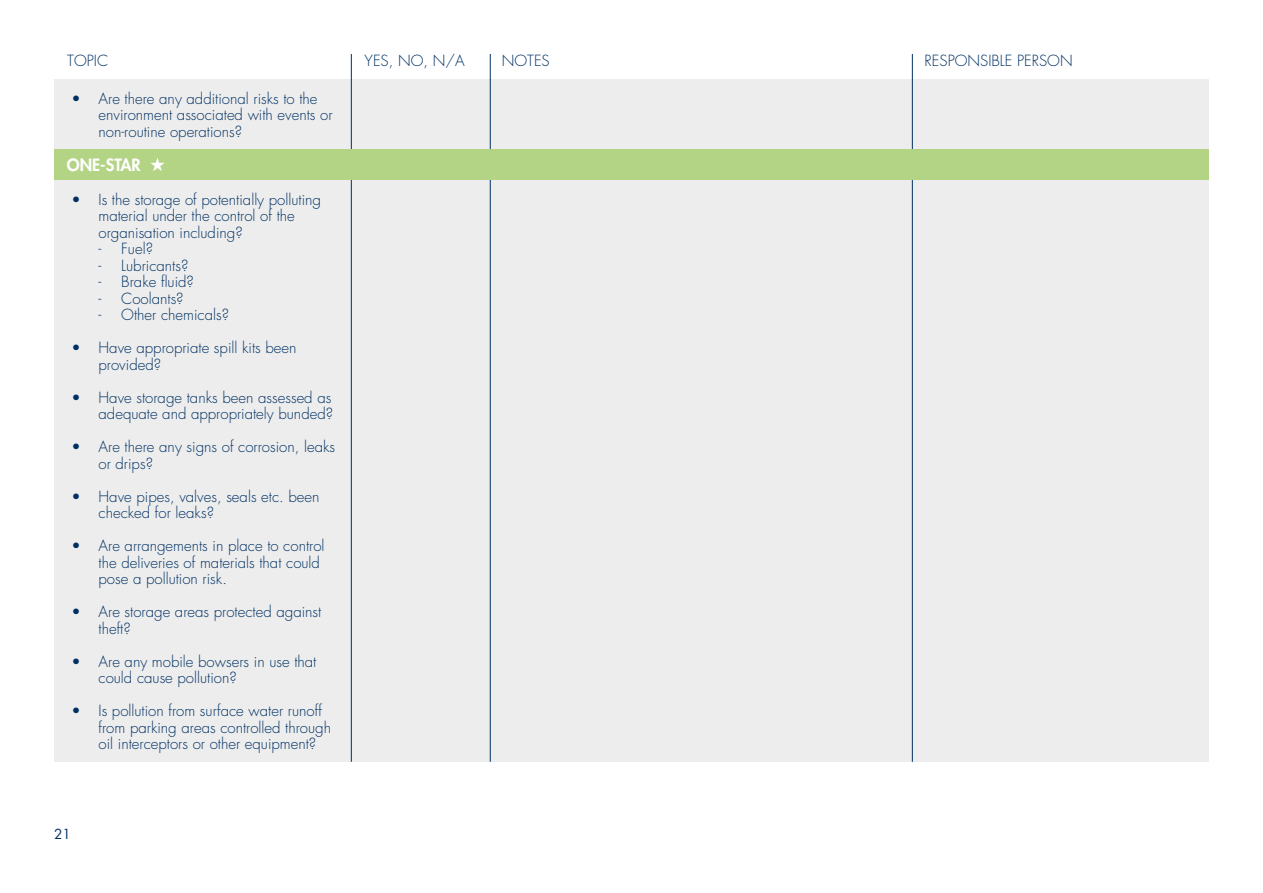
<style>
.page{position:relative;width:1263px;height:893px;background:#fff}
.page>*{position:absolute;margin:0;border:0;box-sizing:border-box;transform-origin:0 0}
.t1{font:800 16.5px "Futura Std";color:#fff}
.t2{font:300 15px/16.5px "Futura Std";color:#003063}
.t3{font:13.5px "Futura Std";color:#003063}
</style>
<div class="page">
<div style="left:54px;top:79px;width:1155px;height:683px;background:#ededed"></div>
<hr style="left:351px;top:54px;width:1px;height:708px;background:#003063">
<hr style="left:490px;top:54px;width:1px;height:708px;background:#003063">
<hr style="left:912px;top:54px;width:1px;height:708px;background:#003063">
<div style="left:54px;top:149px;width:1155px;height:31px;background:#b3d385"></div>
<svg style="left:150px;top:158px;width:14px;height:13px"></svg>
<p class="t2" style="left:67px;top:53px;width:42px">TOPIC</p>
<p class="t2" style="left:365px;top:53px;width:102px">YES, NO, N/A</p>
<p class="t2" style="left:502px;top:53px;width:49px">NOTES</p>
<p class="t2" style="left:924px;top:53px;width:150px">RESPONSIBLE PERSON</p>
<p class="t2" style="left:99px;top:90px;width:235px;text-indent:-27px">• Are there any additional risks to the environment associated with events or non-routine operations?</p>
<p class="t1" style="left:67px;top:155px;width:76px">ONE-STAR</p>
<p class="t2" style="left:99px;top:191px;width:224px;text-indent:-27px">• Is the storage of potentially polluting material under the control of the organisation including?</p>
<p class="t2" style="left:99px;top:241px;width:56px">- Fuel?</p>
<p class="t2" style="left:99px;top:257px;width:91px">- Lubricants?</p>
<p class="t2" style="left:99px;top:274px;width:97px">- Brake fluid?</p>
<p class="t2" style="left:99px;top:290px;width:87px">- Coolants?</p>
<p class="t2" style="left:99px;top:307px;width:132px">- Other chemicals?</p>
<p class="t2" style="left:99px;top:340px;width:199px;text-indent:-27px">• Have appropriate spill kits been provided?</p>
<p class="t2" style="left:72px;top:389px;width:263px;text-align:right">• Have storage tanks been assessed as adequate and appropriately bunded?</p>
<p class="t2" style="left:99px;top:439px;width:238px;text-indent:-27px">• Are there any signs of corrosion, leaks or drips?</p>
<p class="t2" style="left:99px;top:488px;width:222px;text-indent:-27px">• Have pipes, valves, seals etc. been checked for leaks?</p>
<p class="t2" style="left:99px;top:538px;width:227px;text-indent:-27px">• Are arrangements in place to control the deliveries of materials that could pose a pollution risk.</p>
<p class="t2" style="left:99px;top:604px;width:224px;text-indent:-27px">• Are storage areas protected against theft?</p>
<p class="t2" style="left:99px;top:653px;width:219px;text-indent:-27px">• Are any mobile bowsers in use that could cause pollution?</p>
<p class="t2" style="left:99px;top:703px;width:234px;text-indent:-27px">• Is pollution from surface water runoff from parking areas controlled through oil interceptors or other equipment?</p>
<p class="t3" style="left:54px;top:825px;width:18px">21</p>
</div>
